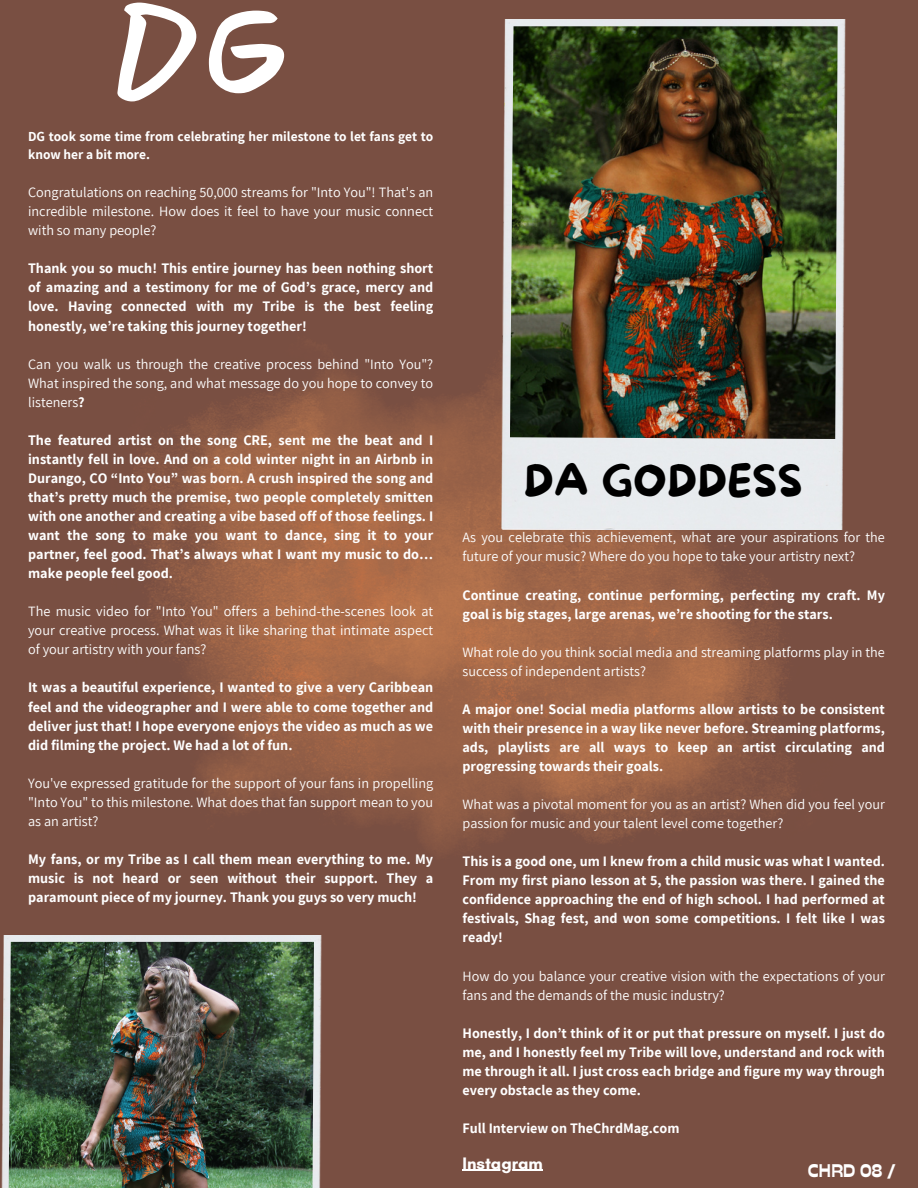
<style>
.page{position:relative;width:918px;height:1188px;background:#794f42}
.page>*{position:absolute;margin:0;border:0;box-sizing:border-box;transform-origin:0 0}
.t1{font:125.4px "Mansalva";color:#fff}
.t2{font:43.5px "More Sugar";color:#000}
.t3{font:800 18.3px "Stadio Deva";letter-spacing:-.015em;color:#fff}
.t4{font:700 16.95px "Glacial Indifference";color:#fff}
.t5{font:700 14.25px/19px "Assistant";color:#fff;text-align:justify}
.t6{font:14.25px/19px "Assistant";color:#fff}
.t7{font:700 13.5px/18px "Assistant";color:#fff}
.s1{font-weight:700}
</style>
<div class="page">
<img style="left:1px;top:935px;width:320px;height:253px">
<img style="left:8px;top:942px;width:306px;height:246px">
<img style="left:131px;top:368px;width:712px;height:484px">
<div style="left:502px;top:19px;width:343px;height:510px;background:#e7ebee"></div>
<img style="left:510px;top:26px;width:328px;height:413px">
<hr style="left:463px;top:1170px;width:80px;height:1px;background:#fff">
<p class="t1" style="left:111px;top:-16px;width:181px">DG</p>
<p class="t7" style="left:28px;top:127px;width:407px">DG took some time from celebrating her milestone to let fans get to know her a bit more.</p>
<p class="t6" style="left:28px;top:182px;width:407px;text-align:justify">Congratulations on reaching 50,000 streams for "Into You"! That's an incredible milestone. How does it feel to have your music connect with so many people?</p>
<p class="t5" style="left:28px;top:259px;width:407px">Thank you so much! This entire journey has been nothing short of amazing and a testimony for me of God’s grace, mercy and love. Having connected with my Tribe is the best feeling honestly, we’re taking this journey together!</p>
<p class="t6" style="left:28px;top:354px;width:407px;text-align:justify">Can you walk us through the creative process behind "Into You"?<br>What inspired the song, and what message do you hope to convey to listeners<span class="s1">?</span></p>
<p class="t5" style="left:28px;top:430px;width:407px">The featured artist on the song CRE, sent me the beat and I instantly fell in love. And on a cold winter night in an Airbnb in Durango, CO “Into You” was born. A crush inspired the song and that’s pretty much the premise, two people completely smitten with one another and creating a vibe based off of those feelings. I want the song to make you want to dance, sing it to your partner, feel good. That’s always what I want my music to do… make people feel good.</p>
<p class="t6" style="left:28px;top:602px;width:407px;text-align:justify">The music video for "Into You" offers a behind-the-scenes look at your creative process. What was it like sharing that intimate aspect of your artistry with your fans?</p>
<p class="t5" style="left:28px;top:678px;width:407px">It was a beautiful experience, I wanted to give a very Caribbean feel and the videographer and I were able to come together and deliver just that! I hope everyone enjoys the video as much as we did filming the project. We had a lot of fun.</p>
<p class="t6" style="left:28px;top:773px;width:407px;text-align:justify">You've expressed gratitude for the support of your fans in propelling "Into You" to this milestone. What does that fan support mean to you as an artist?</p>
<p class="t5" style="left:28px;top:849px;width:407px">My fans, or my Tribe as I call them mean everything to me. My music is not heard or seen without their support. They a paramount piece of my journey. Thank you guys so very much!</p>
<p class="t2" style="left:524px;top:457px;width:280px">DA GODDESS</p>
<p class="t6" style="left:463px;top:528px;width:424px">As you celebrate this achievement, what are your aspirations for the future of your music? Where do you hope to take your artistry next?</p>
<p class="t5" style="left:463px;top:585px;width:424px">Continue creating, continue performing, perfecting my craft. My goal is big stages, large arenas, we’re shooting for the stars.</p>
<p class="t6" style="left:463px;top:642px;width:424px">What role do you think social media and streaming platforms play in the success of independent artists?</p>
<p class="t5" style="left:463px;top:699px;width:424px">A major one! Social media platforms allow artists to be consistent with their presence in a way like never before. Streaming platforms, ads, playlists are all ways to keep an artist circulating and progressing towards their goals.</p>
<p class="t6" style="left:463px;top:794px;width:424px">What was a pivotal moment for you as an artist? When did you feel your passion for music and your talent level come together?</p>
<p class="t5" style="left:463px;top:852px;width:424px">This is a good one, um I knew from a child music was what I wanted.<br>From my first piano lesson at 5, the passion was there. I gained the confidence approaching the end of high school. I had performed at festivals, Shag fest, and won some competitions. I felt like I was ready!</p>
<p class="t6" style="left:463px;top:966px;width:424px">How do you balance your creative vision with the expectations of your fans and the demands of the music industry?</p>
<p class="t5" style="left:463px;top:1023px;width:424px">Honestly, I don’t think of it or put that pressure on myself. I just do me, and I honestly feel my Tribe will love, understand and rock with me through it all. I just cross each bridge and figure my way through every obstacle as they come.</p>
<p class="t5" style="left:463px;top:1118px;width:218px">Full Interview on TheChrdMag.com</p>
<p class="t4" style="left:463px;top:1152px;width:82px">Instagram</p>
<p class="t3" style="left:808px;top:1160px;width:89px">CHRD 08 /</p>
</div>
